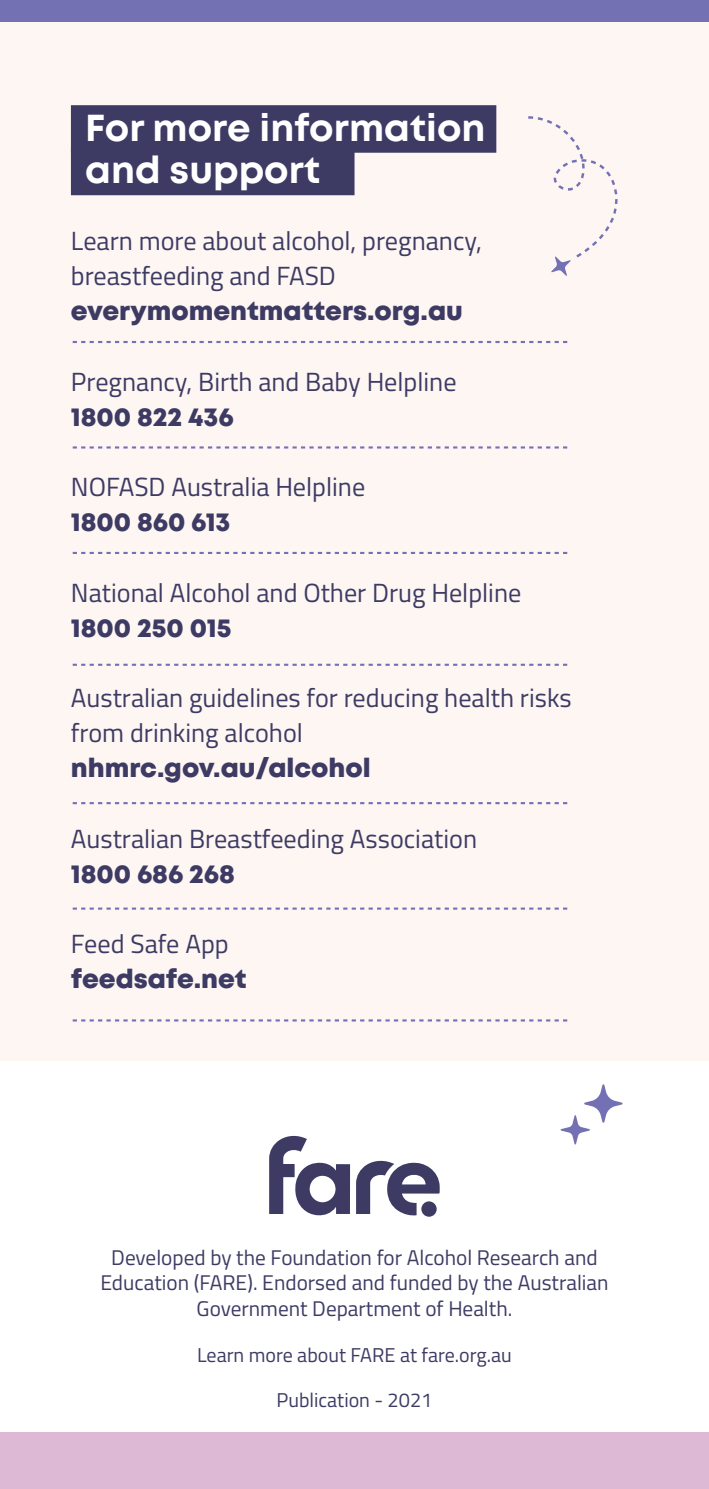
<style>
.page{position:relative;width:709px;height:1489px;background:#fff}
.page>*{position:absolute;margin:0;border:0;box-sizing:border-box;transform-origin:0 0}
.Headline{font:700 37.5px "Mont";color:#fff}
.Body_Copy{font:26.25px/35px "Titillium Web";color:#3d3b64}
.Body_Copy-2{font:800 26.25px "Mont";color:#3d3b64}
.t1{font:21.25px/25.5px "Titillium Web";color:#3d3b64;text-align:center}
.Body_Copy-3{font:20px "Titillium Web";color:#3d3b64}
.s1{font-family:"Mont";font-weight:800}
</style>
<div class="page">
<div style="left:0;top:0;width:709px;height:1060px;background:#fef6f2"></div>
<svg style="left:356px;top:1160px;width:84px;height:55px"></svg>
<div style="left:421px;top:1201px;width:15px;height:15px;background:#3d3b64;border-radius:50%"></div>
<svg style="left:269px;top:1135px;width:81px;height:80px"></svg>
<div style="left:71px;top:105px;width:425px;height:48px;background:#3d3b64"></div>
<div style="left:71px;top:148px;width:283px;height:47px;background:#3d3b64"></div>
<svg style="left:485px;top:105px;width:133px;height:171px"></svg>
<svg style="left:72px;top:341px;width:496px;height:2px"></svg>
<svg style="left:72px;top:446px;width:496px;height:2px"></svg>
<svg style="left:72px;top:552px;width:496px;height:2px"></svg>
<svg style="left:72px;top:663px;width:496px;height:2px"></svg>
<div style="left:0;top:1431px;width:709px;height:57px;background:#deb9d6"></div>
<div style="left:0;top:0;width:709px;height:21px;background:#7470b4"></div>
<svg style="left:72px;top:802px;width:496px;height:2px"></svg>
<svg style="left:72px;top:907px;width:496px;height:2px"></svg>
<svg style="left:72px;top:1019px;width:496px;height:2px"></svg>
<svg style="left:560px;top:1084px;width:62px;height:60px"></svg>
<p class="Headline" style="left:85px;top:103px;width:402px">For more information</p>
<p class="Headline" style="left:85px;top:146px;width:237px">and support</p>
<p class="Body_Copy" style="left:71px;top:222px;width:412px">Learn more about alcohol, pregnancy, breastfeeding and FASD <span class="s1">everymomentmatters.org.au</span></p>
<p class="Body_Copy" style="left:71px;top:362px;width:387px">Pregnancy, Birth and Baby Helpline<br><span class="s1">1800 822 436</span></p>
<p class="Body_Copy" style="left:71px;top:468px;width:296px">NOFASD Australia Helpline</p>
<p class="Body_Copy-2" style="left:71px;top:505px;width:161px">1800 860 613</p>
<p class="Body_Copy" style="left:71px;top:573px;width:452px">National Alcohol and Other Drug Helpline<br><span class="s1">1800 250 015</span></p>
<p class="Body_Copy" style="left:71px;top:679px;width:502px">Australian guidelines for reducing health risks from drinking alcohol <span class="s1">nhmrc.gov.au/alcohol</span></p>
<p class="Body_Copy" style="left:71px;top:819px;width:408px">Australian Breastfeeding Association<br><span class="s1">1800 686 268</span></p>
<p class="Body_Copy" style="left:71px;top:925px;width:159px">Feed Safe App</p>
<p class="Body_Copy-2" style="left:71px;top:961px;width:177px">feedsafe.net</p>
<p class="t1" style="left:100px;top:1243px;width:510px">Developed by the Foundation for Alcohol Research and<br>Education (FARE). Endorsed and funded by the Australian<br>Government Department of Health.</p>
<p class="Body_Copy-3" style="left:197px;top:1339px;width:316px">Learn more about FARE at fare.org.au</p>
<p class="Body_Copy-3" style="left:276px;top:1384px;width:157px">Publication - 2021</p>
</div>
